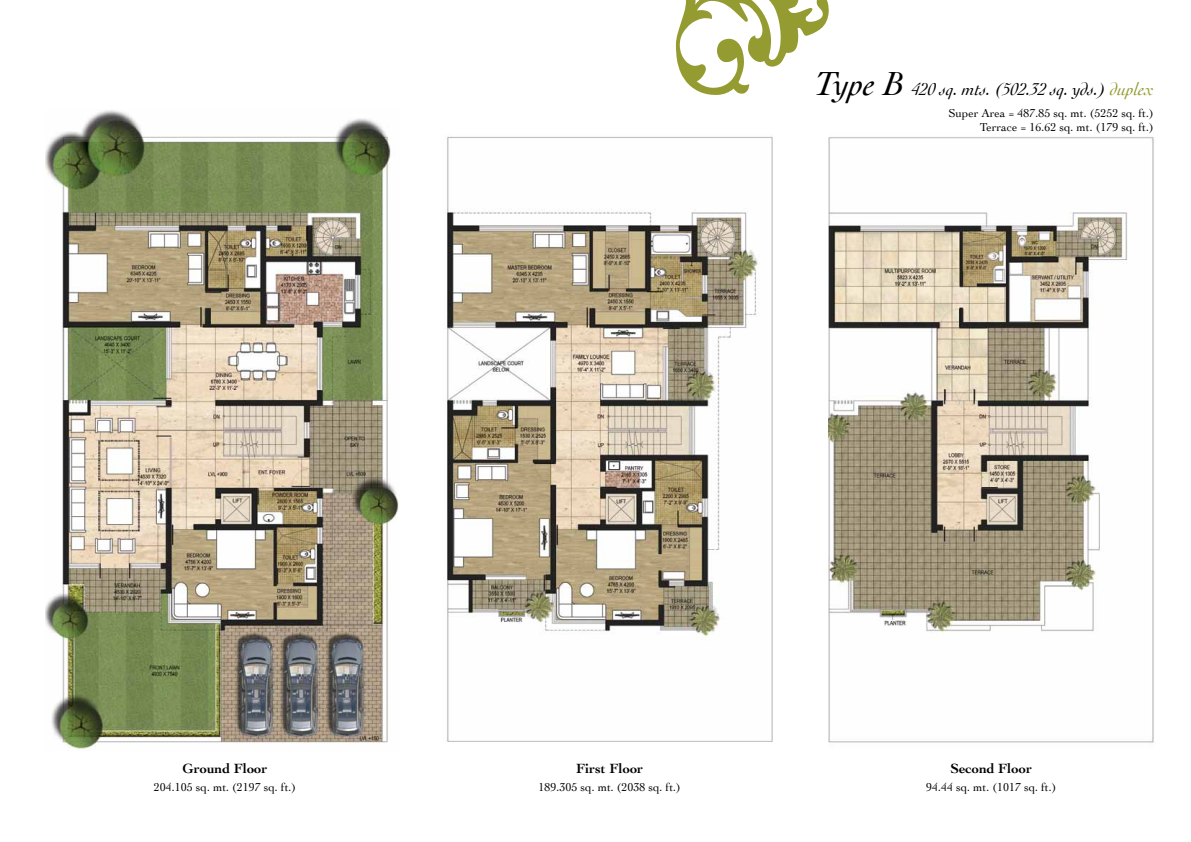
<style>
.page{position:relative;width:1191px;height:842px;background:#fff}
.page>*{position:absolute;margin:0;border:0;box-sizing:border-box;transform-origin:0 0}
.t1{font:italic 18px "Cochin";color:#000}
.t2{font:700 14px "Cochin";color:#000}
.t3{font:12px/14.4px "Cochin";color:#000;text-align:right}
.s1{font-size:35px}
.s2{color:#949c31}
</style>
<div class="page">
<img style="left:828px;top:137px;width:326px;height:606px">
<img style="left:45px;top:110px;width:354px;height:639px">
<img style="left:447px;top:136px;width:325px;height:605px">
<svg style="left:676px;top:0;width:153px;height:95px"></svg>
<h1 class="t1" style="left:814px;top:79px;width:341px"><span class="s1">Type B</span> 420 sq. mts. (502.32 sq. yds.) <span class="s2">duplex</span></h1>
<p class="t3" style="left:948px;top:106px;width:207px">Super Area = 487.85 sq. mt. (5252 sq. ft.)<br>Terrace = 16.62 sq. mt. (179 sq. ft.)</p>
<p class="t2" style="left:183px;top:760px;width:86px">Ground Floor</p>
<p class="t3" style="left:154px;top:780px;width:144px">204.105 sq. mt. (2197 sq. ft.)</p>
<p class="t2" style="left:576px;top:760px;width:69px">First Floor</p>
<p class="t3" style="left:538px;top:780px;width:144px">189.305 sq. mt. (2038 sq. ft.)</p>
<p class="t2" style="left:950px;top:760px;width:83px">Second Floor</p>
<p class="t3" style="left:926px;top:780px;width:132px">94.44 sq. mt. (1017 sq. ft.)</p>
</div>
